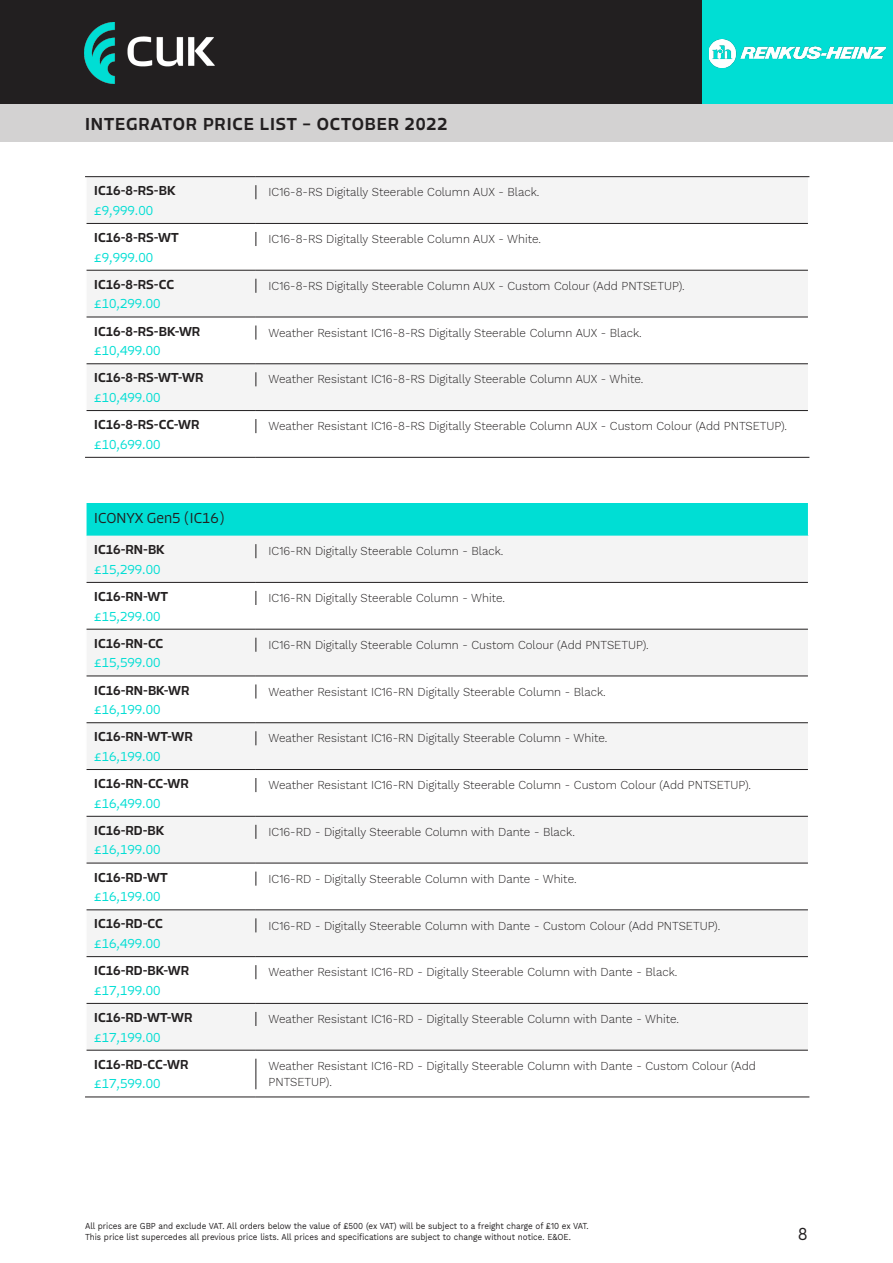
<style>
.page{position:relative;width:893px;height:1263px;background:#fff}
.page>*{position:absolute;margin:0;border:0;box-sizing:border-box;transform-origin:0 0}
.t1{font:500 18px "Allotrope";letter-spacing:.05em;color:#221f20}
.t2{font:18px "Work Sans";color:#221f20;scale:.9 1}
.t3{font:300 15px "Allotrope";color:#221f20}
.t4{font:500 13.5px "Allotrope";color:#221f20}
.t5{font:300 13.5px "Allotrope";color:#00ded4}
.Description{font:300 12px/16.5px "Work Sans";color:#221f20}
.t6{font:9px/10.8px "Work Sans";color:#221f20;scale:.9 1}
</style>
<div class="page">
<div style="left:702px;top:0;width:191px;height:104px;background:#00ded4"></div>
<div style="left:0;top:0;width:702px;height:104px;background:#221f20"></div>
<div style="left:0;top:104px;width:893px;height:37px;background:#d3d2d2"></div>
<img style="left:84px;top:23px;width:131px;height:61px">
<img style="left:709px;top:39px;width:176px;height:28px">
<svg style="left:87px;top:177px;width:721px;height:233px;fill:#f4f4f4"></svg>
<hr style="left:85px;top:176px;width:171px;height:1px;background:#221f20">
<hr style="left:87px;top:223px;width:169px;height:1px;background:#221f20">
<hr style="left:87px;top:270px;width:169px;height:1px;background:#221f20">
<hr style="left:87px;top:317px;width:169px;height:1px;background:#221f20">
<hr style="left:87px;top:363px;width:169px;height:1px;background:#221f20">
<hr style="left:87px;top:410px;width:169px;height:1px;background:#221f20">
<hr style="left:85px;top:457px;width:171px;height:1px;background:#221f20">
<hr style="left:256px;top:176px;width:553px;height:1px;background:#221f20">
<hr style="left:256px;top:223px;width:552px;height:1px;background:#221f20">
<hr style="left:256px;top:270px;width:552px;height:1px;background:#221f20">
<hr style="left:256px;top:317px;width:552px;height:1px;background:#221f20">
<hr style="left:256px;top:363px;width:552px;height:1px;background:#221f20">
<hr style="left:256px;top:410px;width:552px;height:1px;background:#221f20">
<hr style="left:256px;top:457px;width:553px;height:1px;background:#221f20">
<svg style="left:256px;top:185px;width:1px;height:14px"></svg>
<svg style="left:256px;top:232px;width:1px;height:14px"></svg>
<svg style="left:256px;top:279px;width:1px;height:14px"></svg>
<svg style="left:256px;top:325px;width:1px;height:15px"></svg>
<svg style="left:256px;top:372px;width:1px;height:14px"></svg>
<svg style="left:256px;top:419px;width:1px;height:14px"></svg>
<div style="left:86px;top:503px;width:723px;height:33px;background:#00ded4"></div>
<svg style="left:87px;top:536px;width:721px;height:514px;fill:#f4f4f4"></svg>
<hr style="left:85px;top:503px;width:2px;height:33px;background:#fff">
<hr style="left:87px;top:582px;width:169px;height:1px;background:#221f20">
<hr style="left:87px;top:629px;width:169px;height:1px;background:#221f20">
<hr style="left:87px;top:676px;width:169px;height:1px;background:#221f20">
<hr style="left:87px;top:722px;width:169px;height:1px;background:#221f20">
<hr style="left:87px;top:769px;width:169px;height:1px;background:#221f20">
<hr style="left:87px;top:816px;width:169px;height:1px;background:#221f20">
<hr style="left:87px;top:863px;width:169px;height:1px;background:#221f20">
<hr style="left:87px;top:909px;width:169px;height:1px;background:#221f20">
<hr style="left:87px;top:956px;width:169px;height:1px;background:#221f20">
<hr style="left:87px;top:1003px;width:169px;height:1px;background:#221f20">
<hr style="left:87px;top:1050px;width:169px;height:1px;background:#221f20">
<hr style="left:85px;top:1097px;width:171px;height:1px;background:#221f20">
<hr style="left:808px;top:503px;width:1px;height:33px;background:#fff">
<hr style="left:256px;top:582px;width:552px;height:1px;background:#221f20">
<hr style="left:256px;top:629px;width:552px;height:1px;background:#221f20">
<hr style="left:256px;top:676px;width:552px;height:1px;background:#221f20">
<hr style="left:256px;top:722px;width:552px;height:1px;background:#221f20">
<hr style="left:256px;top:769px;width:552px;height:1px;background:#221f20">
<hr style="left:256px;top:816px;width:552px;height:1px;background:#221f20">
<hr style="left:256px;top:863px;width:552px;height:1px;background:#221f20">
<hr style="left:256px;top:909px;width:552px;height:1px;background:#221f20">
<hr style="left:256px;top:956px;width:552px;height:1px;background:#221f20">
<hr style="left:256px;top:1003px;width:552px;height:1px;background:#221f20">
<hr style="left:256px;top:1050px;width:552px;height:1px;background:#221f20">
<hr style="left:256px;top:1097px;width:553px;height:1px;background:#221f20">
<svg style="left:256px;top:544px;width:1px;height:14px"></svg>
<svg style="left:256px;top:591px;width:1px;height:14px"></svg>
<svg style="left:256px;top:638px;width:1px;height:14px"></svg>
<svg style="left:256px;top:684px;width:1px;height:14px"></svg>
<svg style="left:256px;top:731px;width:1px;height:14px"></svg>
<svg style="left:256px;top:778px;width:1px;height:14px"></svg>
<svg style="left:256px;top:825px;width:1px;height:14px"></svg>
<svg style="left:256px;top:871px;width:1px;height:15px"></svg>
<svg style="left:256px;top:918px;width:1px;height:14px"></svg>
<svg style="left:256px;top:965px;width:1px;height:14px"></svg>
<svg style="left:256px;top:1012px;width:1px;height:14px"></svg>
<hr style="left:256px;top:1059px;width:1px;height:30px;background:#221f20">
<h1 class="t1" style="left:85px;top:111px;width:364px">INTEGRATOR PRICE LIST – OCTOBER 2022</h1>
<p class="t4" style="left:94px;top:182px;width:83px">IC16-8-RS-BK</p>
<p class="t5" style="left:94px;top:201px;width:60px">£9,999.00</p>
<p class="Description" style="left:269px;top:183px;width:272px">IC16-8-RS Digitally Steerable Column AUX - Black.</p>
<p class="t4" style="left:94px;top:228px;width:86px">IC16-8-RS-WT</p>
<p class="t5" style="left:94px;top:248px;width:60px">£9,999.00</p>
<p class="Description" style="left:269px;top:230px;width:274px">IC16-8-RS Digitally Steerable Column AUX - White.</p>
<p class="t4" style="left:94px;top:275px;width:81px">IC16-8-RS-CC</p>
<p class="t5" style="left:94px;top:295px;width:68px">£10,299.00</p>
<p class="Description" style="left:269px;top:277px;width:418px">IC16-8-RS Digitally Steerable Column AUX - Custom Colour (Add PNTSETUP).</p>
<p class="t4" style="left:94px;top:322px;width:107px">IC16-8-RS-BK-WR</p>
<p class="t5" style="left:94px;top:342px;width:68px">£10,499.00</p>
<p class="Description" style="left:269px;top:324px;width:375px">Weather Resistant IC16-8-RS Digitally Steerable Column AUX - Black.</p>
<p class="t4" style="left:94px;top:369px;width:111px">IC16-8-RS-WT-WR</p>
<p class="t5" style="left:94px;top:388px;width:68px">£10,499.00</p>
<p class="Description" style="left:269px;top:371px;width:376px">Weather Resistant IC16-8-RS Digitally Steerable Column AUX - White.</p>
<p class="t4" style="left:94px;top:416px;width:107px">IC16-8-RS-CC-WR</p>
<p class="t5" style="left:94px;top:435px;width:68px">£10,699.00</p>
<p class="Description" style="left:269px;top:417px;width:520px">Weather Resistant IC16-8-RS Digitally Steerable Column AUX - Custom Colour (Add PNTSETUP).</p>
<p class="t3" style="left:94px;top:508px;width:132px">ICONYX Gen5 (IC16)</p>
<p class="t4" style="left:94px;top:541px;width:72px">IC16-RN-BK</p>
<p class="t5" style="left:94px;top:560px;width:68px">£15,299.00</p>
<p class="Description" style="left:269px;top:542px;width:236px">IC16-RN Digitally Steerable Column - Black.</p>
<p class="t4" style="left:94px;top:587px;width:75px">IC16-RN-WT</p>
<p class="t5" style="left:94px;top:607px;width:68px">£15,299.00</p>
<p class="Description" style="left:269px;top:589px;width:238px">IC16-RN Digitally Steerable Column - White.</p>
<p class="t4" style="left:94px;top:634px;width:71px">IC16-RN-CC</p>
<p class="t5" style="left:94px;top:654px;width:68px">£15,599.00</p>
<p class="Description" style="left:269px;top:636px;width:382px">IC16-RN Digitally Steerable Column - Custom Colour (Add PNTSETUP).</p>
<p class="t4" style="left:94px;top:681px;width:97px">IC16-RN-BK-WR</p>
<p class="t5" style="left:94px;top:701px;width:68px">£16,199.00</p>
<p class="Description" style="left:269px;top:683px;width:339px">Weather Resistant IC16-RN Digitally Steerable Column - Black.</p>
<p class="t4" style="left:94px;top:728px;width:100px">IC16-RN-WT-WR</p>
<p class="t5" style="left:94px;top:747px;width:68px">£16,199.00</p>
<p class="Description" style="left:269px;top:729px;width:340px">Weather Resistant IC16-RN Digitally Steerable Column - White.</p>
<p class="t4" style="left:94px;top:774px;width:96px">IC16-RN-CC-WR</p>
<p class="t5" style="left:94px;top:794px;width:68px">£16,499.00</p>
<p class="Description" style="left:269px;top:776px;width:484px">Weather Resistant IC16-RN Digitally Steerable Column - Custom Colour (Add PNTSETUP).</p>
<p class="t4" style="left:94px;top:821px;width:72px">IC16-RD-BK</p>
<p class="t5" style="left:94px;top:841px;width:68px">£16,199.00</p>
<p class="Description" style="left:269px;top:823px;width:308px">IC16-RD - Digitally Steerable Column with Dante - Black.</p>
<p class="t4" style="left:94px;top:868px;width:75px">IC16-RD-WT</p>
<p class="t5" style="left:94px;top:888px;width:68px">£16,199.00</p>
<p class="Description" style="left:269px;top:870px;width:309px">IC16-RD - Digitally Steerable Column with Dante - White.</p>
<p class="t4" style="left:94px;top:915px;width:70px">IC16-RD-CC</p>
<p class="t5" style="left:94px;top:934px;width:68px">£16,499.00</p>
<p class="Description" style="left:269px;top:917px;width:453px">IC16-RD - Digitally Steerable Column with Dante - Custom Colour (Add PNTSETUP).</p>
<p class="t4" style="left:94px;top:962px;width:96px">IC16-RD-BK-WR</p>
<p class="t5" style="left:94px;top:981px;width:68px">£17,199.00</p>
<p class="Description" style="left:269px;top:963px;width:410px">Weather Resistant IC16-RD - Digitally Steerable Column with Dante - Black.</p>
<p class="t4" style="left:94px;top:1008px;width:100px">IC16-RD-WT-WR</p>
<p class="t5" style="left:94px;top:1028px;width:68px">£17,199.00</p>
<p class="Description" style="left:269px;top:1010px;width:412px">Weather Resistant IC16-RD - Digitally Steerable Column with Dante - White.</p>
<p class="t4" style="left:94px;top:1055px;width:96px">IC16-RD-CC-WR</p>
<p class="t5" style="left:94px;top:1075px;width:68px">£17,599.00</p>
<p class="Description" style="left:269px;top:1057px;width:489px">Weather Resistant IC16-RD - Digitally Steerable Column with Dante - Custom Colour (Add<br>PNTSETUP).</p>
<p class="t6" style="left:85px;top:1220px;width:561px">All prices are GBP and exclude VAT. All orders below the value of £500 (ex VAT) will be subject to a freight charge of £10 ex VAT.<br>This price list supercedes all previous price lists. All prices and specifications are subject to change without notice. E&amp;OE.</p>
<h1 class="t2" style="left:798px;top:1220px;width:13px">8</h1>
</div>
